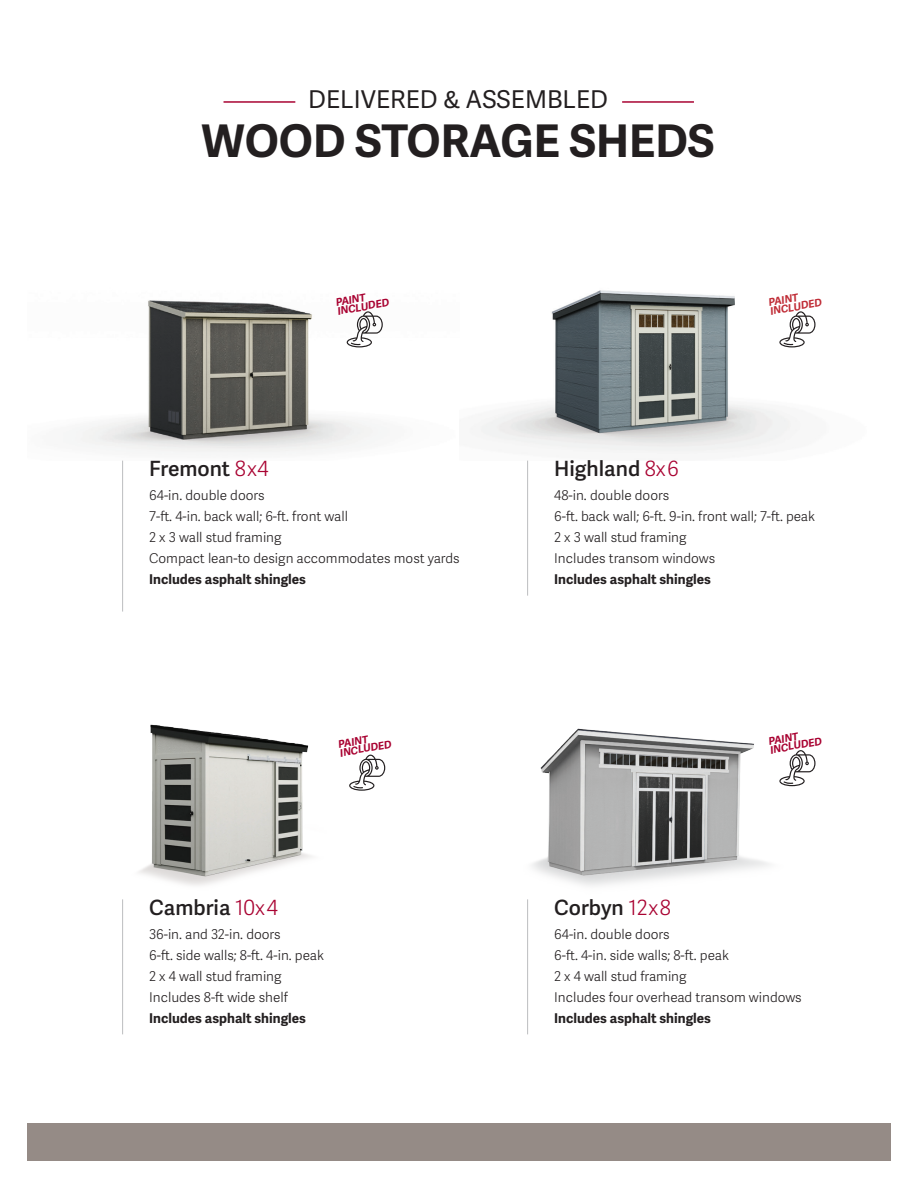
<style>
.page{position:relative;width:918px;height:1188px;background:#fff}
.page>*{position:absolute;margin:0;border:0;box-sizing:border-box;transform-origin:0 0}
.t1{font:700 45px "Adelle Sans";color:#231f20}
.t2{font:24.6px "Adelle Sans";color:#231f20}
.t3{font:600 21px "Adelle Sans";color:#231f20}
.t4{font:300 13.5px "Adelle Sans";color:#231f20}
.t5{font:700 13.5px "Adelle Sans";color:#231f20}
.t6{font:italic 700 10.5px "Adelle Sans";color:#a90332}
.t7{font:italic 700 10.5px "Adelle Sans";color:#c02d37}
.s1{font-weight:300;color:#a90332}
</style>
<div class="page">
<img style="left:75px;top:290px;width:722px;height:171px">
<img style="left:139px;top:724px;width:173px;height:162px">
<img style="left:532px;top:728px;width:237px;height:158px">
<hr style="left:527px;top:461px;width:1px;height:135px;background:#bcbdc0">
<hr style="left:122px;top:899px;width:1px;height:135px;background:#bcbdc0">
<hr style="left:122px;top:461px;width:1px;height:151px;background:#bcbdc0">
<svg style="left:347px;top:311px;width:36px;height:36px"></svg>
<svg style="left:349px;top:755px;width:36px;height:36px"></svg>
<hr style="left:224px;top:101px;width:71px;height:2px;background:#a90332">
<hr style="left:622px;top:101px;width:72px;height:2px;background:#a90332">
<svg style="left:779px;top:311px;width:37px;height:36px"></svg>
<svg style="left:779px;top:750px;width:37px;height:36px"></svg>
<hr style="left:527px;top:899px;width:1px;height:135px;background:#bcbdc0">
<div style="left:27px;top:1123px;width:864px;height:38px;background:#958b86"></div>
<p class="t2" style="left:308px;top:85px;width:301px">DELIVERED &amp; ASSEMBLED</p>
<p class="t1" style="left:202px;top:114px;width:515px">WOOD STORAGE SHEDS</p>
<p class="t6" style="left:335px;top:296px;width:32px;rotate:-10deg">PAINT</p>
<p class="t6" style="left:337px;top:305px;width:54px;rotate:-10deg">INCLUDED</p>
<p class="t7" style="left:768px;top:296px;width:32px;rotate:-10deg">PAINT</p>
<p class="t7" style="left:769px;top:305px;width:54px;rotate:-10deg">INCLUDED</p>
<p class="t3" style="left:149px;top:457px;width:121px">Fremont <span class="s1">8x4</span></p>
<p class="t4" style="left:149px;top:488px;width:117px">64-in. double doors</p>
<p class="t4" style="left:149px;top:509px;width:200px">7-ft. 4-in. back wall; 6-ft. front wall</p>
<p class="t4" style="left:149px;top:530px;width:134px">2 x 3 wall stud framing</p>
<p class="t4" style="left:149px;top:551px;width:312px">Compact lean-to design accommodates most yards</p>
<p class="t5" style="left:149px;top:572px;width:158px">Includes asphalt shingles</p>
<p class="t6" style="left:338px;top:738px;width:32px;rotate:-10deg">PAINT</p>
<p class="t6" style="left:339px;top:747px;width:54px;rotate:-10deg">INCLUDED</p>
<p class="t3" style="left:149px;top:896px;width:130px">Cambria <span class="s1">10x4</span></p>
<p class="t4" style="left:149px;top:927px;width:133px">36-in. and 32-in. doors</p>
<p class="t4" style="left:149px;top:948px;width:176px">6-ft. side walls; 8-ft. 4-in. peak</p>
<p class="t4" style="left:149px;top:969px;width:134px">2 x 4 wall stud framing</p>
<p class="t4" style="left:149px;top:990px;width:140px">Includes 8-ft wide shelf</p>
<p class="t5" style="left:149px;top:1010px;width:158px">Includes asphalt shingles</p>
<p class="t3" style="left:554px;top:457px;width:126px">Highland <span class="s1">8x6</span></p>
<p class="t4" style="left:554px;top:488px;width:116px">48-in. double doors</p>
<p class="t4" style="left:554px;top:509px;width:262px">6-ft. back wall; 6-ft. 9-in. front wall; 7-ft. peak</p>
<p class="t4" style="left:554px;top:530px;width:134px">2 x 3 wall stud framing</p>
<p class="t4" style="left:554px;top:551px;width:163px">Includes transom windows</p>
<p class="t5" style="left:554px;top:572px;width:158px">Includes asphalt shingles</p>
<p class="t6" style="left:768px;top:735px;width:32px;rotate:-10deg">PAINT</p>
<p class="t6" style="left:769px;top:744px;width:54px;rotate:-10deg">INCLUDED</p>
<p class="t3" style="left:554px;top:896px;width:118px">Corbyn <span class="s1">12x8</span></p>
<p class="t4" style="left:554px;top:927px;width:117px">64-in. double doors</p>
<p class="t4" style="left:554px;top:948px;width:176px">6-ft. 4-in. side walls; 8-ft. peak</p>
<p class="t4" style="left:554px;top:969px;width:134px">2 x 4 wall stud framing</p>
<p class="t4" style="left:554px;top:990px;width:249px">Includes four overhead transom windows</p>
<p class="t5" style="left:554px;top:1010px;width:158px">Includes asphalt shingles</p>
</div>
